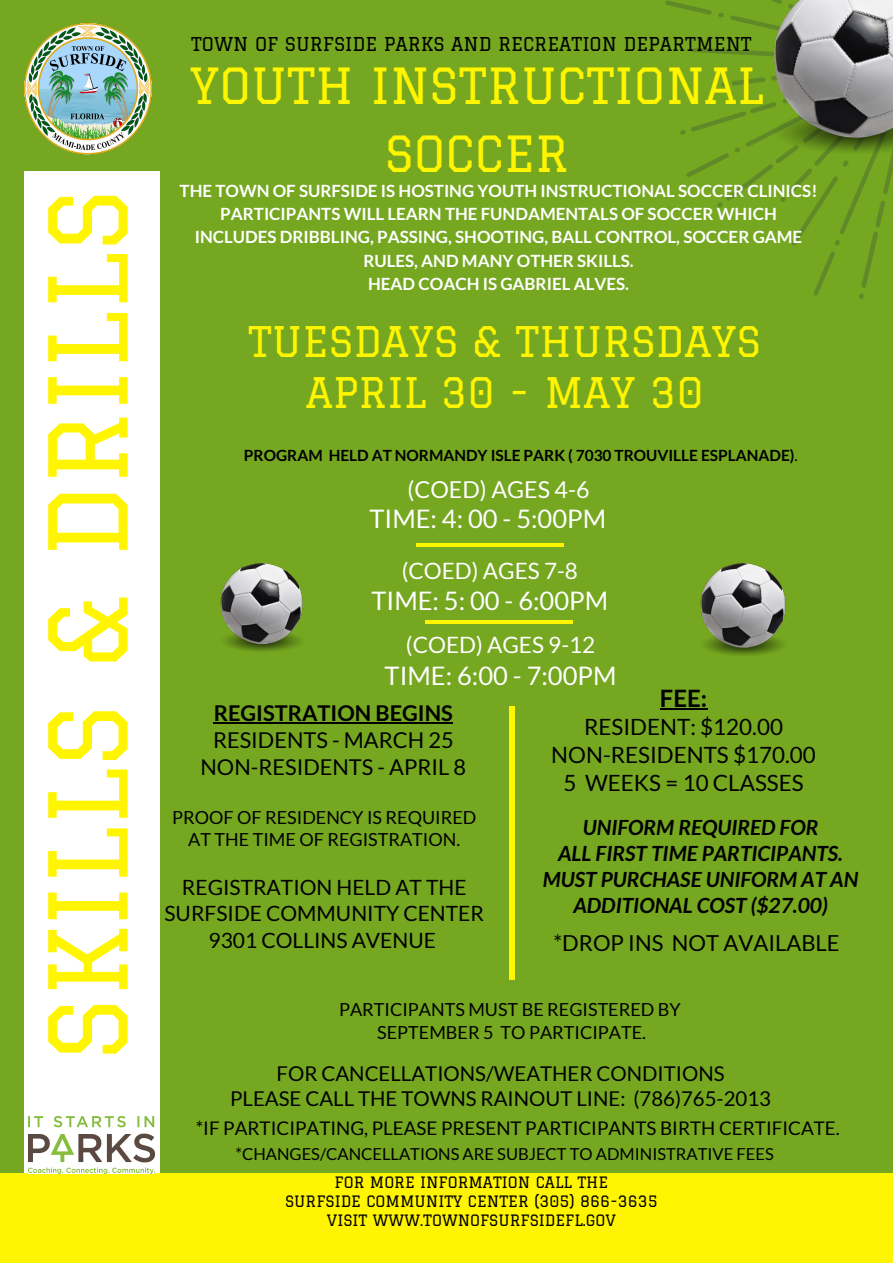
<style>
.page{position:relative;width:893px;height:1263px;background:#75a720}
.page>*{position:absolute;margin:0;border:0;box-sizing:border-box;transform-origin:0 0}
.t1{font:105.9px "Graduate";color:#fff500}
.t2{font:48.68px/68.1px "Graduate";color:#fff500;text-align:center}
.t3{font:41.25px/50.6px "Graduate";color:#fff500;text-align:center}
.t4{font:25.5px "Lato";color:#fff}
.t5{font:700 24px "Lato";color:#000}
.t6{font:23.25px "Lato";color:#fff}
.t7{font:22.5px "Lato";color:#fff}
.t8{font:22.42px/27.9px "Lato";color:#000;text-align:center}
.t9{font:22.05px "Lato";color:#000}
.t10{font:21.83px/27.2px "Lato";color:#000;text-align:center}
.t11{font:italic 700 21px/25.9px "Lato";color:#000;text-align:center}
.t12{font:21px/26.2px "Lato";color:#000;text-align:center}
.t13{font:20.4px/25.5px "Lato";color:#000;text-align:center}
.t14{font:18.75px "Lato";color:#000}
.t15{font:18.67px "Graduate";color:#000}
.t16{font:18px "Lato";color:#000}
.t17{font:700 16.88px "Lato";color:#fff}
.t18{font:16.5px "Lato";color:#000}
.t19{font:700 15.45px "Lato";color:#000}
.t20{font:15.3px "Graduate";color:#000}
.s1{font-weight:400}
.s2{font-weight:700}
</style>
<div class="page">
<svg style="left:665px;top:0;width:228px;height:299px"></svg>
<div style="left:24px;top:171px;width:135px;height:1092px;background:#fff"></div>
<div style="left:0;top:1174px;width:893px;height:89px;background:#fff500"></div>
<img style="left:24px;top:24px;width:127px;height:131px">
<img style="left:29px;top:1116px;width:126px;height:57px">
<img style="left:220px;top:564px;width:83px;height:88px">
<img style="left:771px;top:0;width:122px;height:155px">
<div style="left:509px;top:706px;width:5px;height:274px;background:#fff500"></div>
<img style="left:700px;top:564px;width:86px;height:92px">
<hr style="left:660px;top:708px;width:47px;height:2px;background:#000">
<hr style="left:214px;top:722px;width:239px;height:2px;background:#000">
<hr style="left:416px;top:544px;width:147px;height:3px;background:#fff500">
<hr style="left:425px;top:621px;width:147px;height:3px;background:#fff500">
<p class="t1" style="left:27px;top:1061px;width:874px;rotate:-90deg">SKILLS &amp; DRILLS</p>
<h6 class="t15" style="left:191px;top:33px;width:562px">TOWN OF SURFSIDE PARKS AND RECREATION DEPARTMENT</h6>
<p class="t2" style="left:190px;top:51px;width:576px">YOUTH INSTRUCTIONAL<br>SOCCER</p>
<p class="t17" style="left:180px;top:180px;width:639px">THE TOWN OF SURFSIDE IS HOSTING YOUTH INSTRUCTIONAL SOCCER CLINICS!</p>
<p class="t17" style="left:220px;top:203px;width:558px">PARTICIPANTS WILL LEARN THE FUNDAMENTALS OF SOCCER WHICH</p>
<h1 class="t17" style="left:195px;top:227px;width:609px">INCLUDES DRIBBLING, PASSING, SHOOTING, BALL CONTROL, SOCCER GAME</h1>
<p class="t17" style="left:363px;top:250px;width:272px">RULES, AND MANY OTHER SKILLS.</p>
<h3 class="t17" style="left:368px;top:273px;width:262px">HEAD COACH IS GABRIEL ALVES.</h3>
<p class="t3" style="left:248px;top:316px;width:515px">TUESDAYS &amp; THURSDAYS<br>APRIL 30 - MAY 30</p>
<p class="t19" style="left:244px;top:446px;width:555px">PROGRAM HELD AT NORMANDY ISLE PARK ( 7030 TROUVILLE ESPLANADE)<span class="s1">.</span></p>
<h2 class="t6" style="left:407px;top:475px;width:184px">(COED) AGES 4-6</h2>
<h4 class="t4" style="left:369px;top:503px;width:238px">TIME: 4: 00 - 5:00PM</h4>
<p class="t7" style="left:402px;top:556px;width:178px">(COED) AGES 7-8</p>
<p class="t4" style="left:371px;top:585px;width:238px">TIME: 5: 00 - 6:00PM</p>
<p class="t7" style="left:406px;top:631px;width:191px">(COED) AGES 9-12</p>
<p class="t4" style="left:385px;top:659px;width:233px">TIME: 6:00 - 7:00PM</p>
<p class="t10" style="left:200px;top:699px;width:267px"><span class="s2">REGISTRATION BEGINS<br></span>RESIDENTS - MARCH 25<br>NON-RESIDENTS - APRIL 8</p>
<h6 class="t16" style="left:172px;top:806px;width:306px">PROOF OF RESIDENCY IS REQUIRED</h6>
<h6 class="t16" style="left:188px;top:828px;width:273px">AT THE TIME OF REGISTRATION.</h6>
<h6 class="t12" style="left:164px;top:874px;width:321px">REGISTRATION HELD AT THE<br>SURFSIDE COMMUNITY CENTER<br>9301 COLLINS AVENUE</h6>
<h5 class="t5" style="left:660px;top:683px;width:49px">FEE:</h5>
<h5 class="t8" style="left:551px;top:712px;width:266px">RESIDENT: $120.00<br>NON-RESIDENTS $170.00<br>5 WEEKS = 10 CLASSES</h5>
<p class="t11" style="left:543px;top:814px;width:317px">UNIFORM REQUIRED FOR<br>ALL FIRST TIME PARTICIPANTS.<br>MUST PURCHASE UNIFORM AT AN<br>ADDITIONAL COST ($27.00)</p>
<p class="t9" style="left:553px;top:929px;width:288px">*DROP INS NOT AVAILABLE</p>
<p class="t16" style="left:339px;top:998px;width:343px">PARTICIPANTS MUST BE REGISTERED BY</p>
<h6 class="t16" style="left:377px;top:1021px;width:270px">SEPTEMBER 5 TO PARTICIPATE.</h6>
<p class="t13" style="left:230px;top:1060px;width:542px">FOR CANCELLATIONS/WEATHER CONDITIONS<br>PLEASE CALL THE TOWNS RAINOUT LINE: (786)765-2013</p>
<p class="t14" style="left:196px;top:1116px;width:645px">*IF PARTICIPATING, PLEASE PRESENT PARTICIPANTS BIRTH CERTIFICATE.</p>
<p class="t18" style="left:235px;top:1144px;width:540px">*CHANGES/CANCELLATIONS ARE SUBJECT TO ADMINISTRATIVE FEES</p>
<p class="t20" style="left:335px;top:1174px;width:275px">FOR MORE INFORMATION CALL THE</p>
<p class="t20" style="left:285px;top:1193px;width:374px">SURFSIDE COMMUNITY CENTER (305) 866-3635</p>
<h4 class="t20" style="left:327px;top:1212px;width:291px">VISIT WWW.TOWNOFSURFSIDEFL.GOV</h4>
</div>
